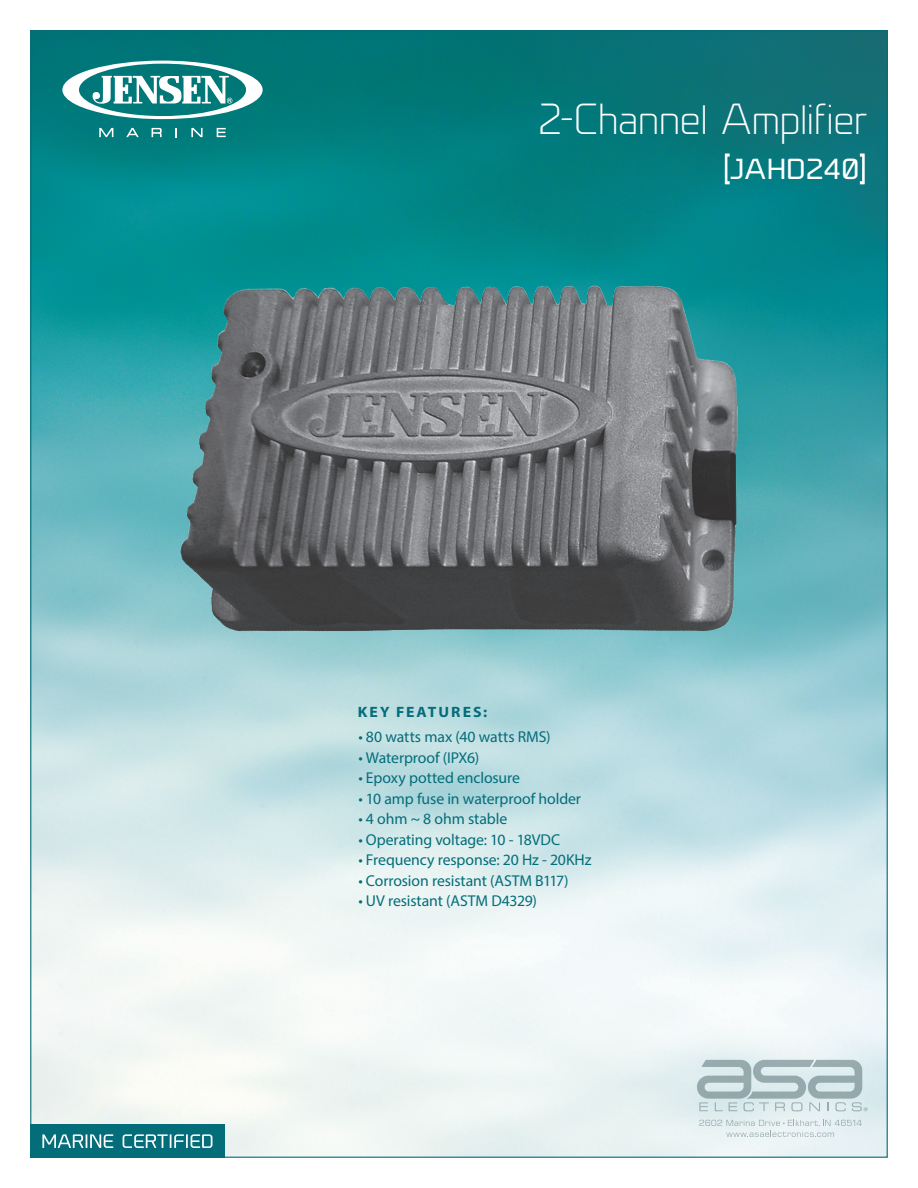
<style>
.page{position:relative;width:918px;height:1188px;background:#fff}
.page>*{position:absolute;margin:0;border:0;box-sizing:border-box;transform-origin:0 0}
.PRODUCT_DESCRIPTIO{font:300 40.5px "Prime";letter-spacing:-.005em;color:#fff}
.PART_NUMBER{font:27px "Prime";letter-spacing:.02em;color:#fff;scale:1.05 1}
.KEY_FEATURES{font:15.75px "Myriad Pro";letter-spacing:-.005em;color:#046d7a}
.KEY_FEATURES_HEADE{font:700 15px "Myriad Pro";letter-spacing:.125em;color:#046d7a;scale:1.05 1}
</style>
<div class="page">
<img style="left:32px;top:32px;width:854px;height:1124px">
<svg style="left:699px;top:1120px;width:163px;height:17px;background:#dce7e8"></svg>
<svg style="left:697px;top:1060px;width:171px;height:51px;background:#bccdd1"></svg>
<div style="left:30px;top:1125px;width:195px;height:33px;background:#046d7a"></div>
<svg style="left:42px;top:1134px;width:170px;height:14px"></svg>
<svg style="left:62px;top:61px;width:201px;height:58px"></svg>
<svg style="left:99px;top:128px;width:14px;height:9px"></svg>
<svg style="left:126px;top:128px;width:13px;height:9px"></svg>
<svg style="left:152px;top:128px;width:10px;height:9px"></svg>
<svg style="left:191px;top:128px;width:12px;height:9px"></svg>
<svg style="left:217px;top:128px;width:9px;height:9px"></svg>
<svg style="left:725px;top:153px;width:5px;height:31px"></svg>
<svg style="left:860px;top:153px;width:5px;height:31px"></svg>
<img style="left:181px;top:285px;width:556px;height:346px">
<p class="PRODUCT_DESCRIPTIO" style="left:539px;top:97px;width:331px">2-Channel Amplifier</p>
<p class="PART_NUMBER" style="left:730px;top:153px;width:124px">JAHD240</p>
<p class="KEY_FEATURES_HEADE" style="left:358px;top:702px;width:125px">KEY FEATURES:</p>
<p class="KEY_FEATURES" style="left:358px;top:727px;width:194px">• 80 watts max (40 watts RMS)</p>
<p class="KEY_FEATURES" style="left:358px;top:748px;width:122px">• Waterproof (IPX6)</p>
<p class="KEY_FEATURES" style="left:358px;top:768px;width:163px">• Epoxy potted enclosure</p>
<p class="KEY_FEATURES" style="left:358px;top:789px;width:224px">• 10 amp fuse in waterproof holder</p>
<p class="KEY_FEATURES" style="left:358px;top:809px;width:151px">• 4 ohm ~ 8 ohm stable</p>
<p class="KEY_FEATURES" style="left:358px;top:830px;width:203px">• Operating voltage: 10 - 18VDC</p>
<p class="KEY_FEATURES" style="left:358px;top:850px;width:235px">• Frequency response: 20 Hz - 20KHz</p>
<p class="KEY_FEATURES" style="left:358px;top:871px;width:212px">• Corrosion resistant (ASTM B117)</p>
<p class="KEY_FEATURES" style="left:358px;top:891px;width:180px">• UV resistant (ASTM D4329)</p>
</div>
